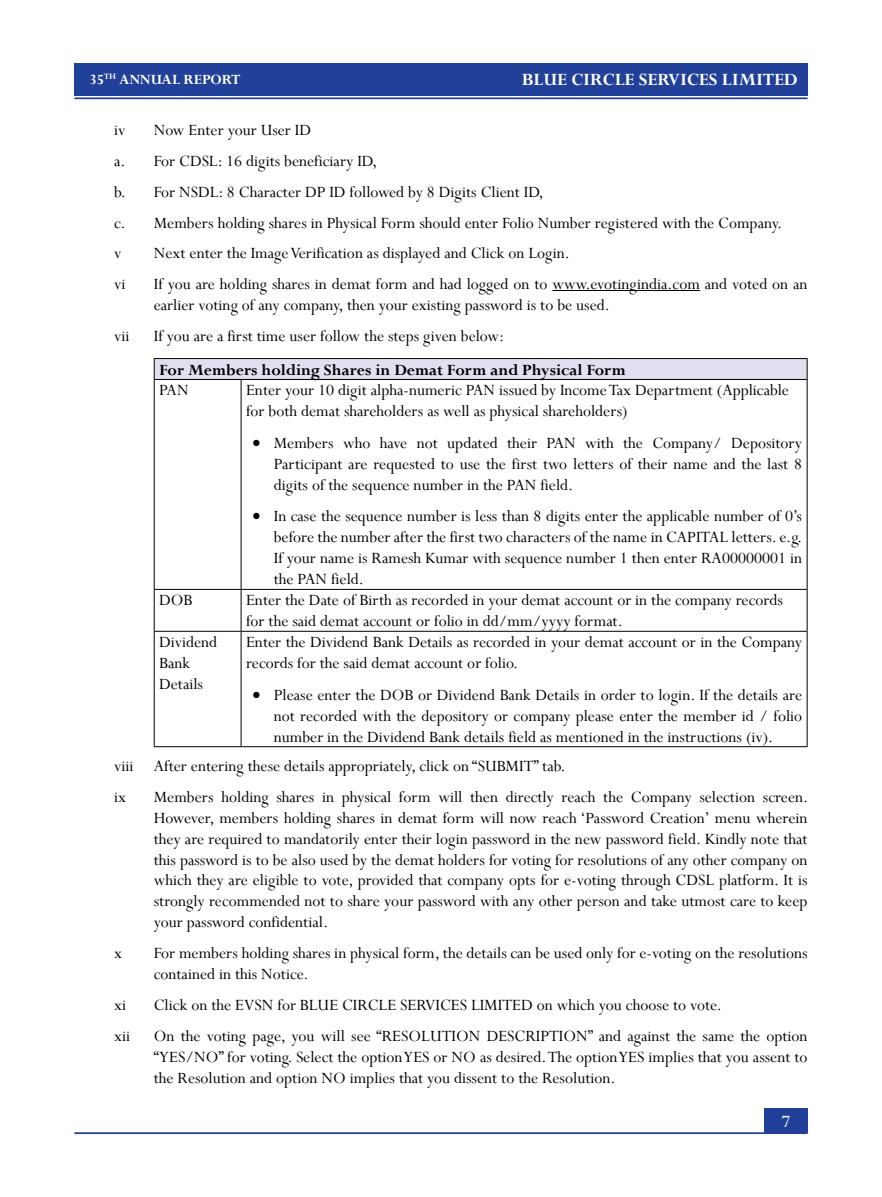
<style>
.page{position:relative;width:882px;height:1197px;background:#fff}
.page>*{position:absolute;margin:0;border:0;box-sizing:border-box;transform-origin:0 0}
.t1{font:700 19.25px "Perpetua";color:#fff}
.t2{font:19.25px "Perpetua";color:#fff}
.t3{font:17.5px/21px "Perpetua";color:#000}
.t4{font:700 17.5px "Perpetua";color:#000}
.t5{font:700 15.75px "Perpetua";color:#fff}
</style>
<div class="page">
<div style="left:74px;top:63px;width:734px;height:33px;background:#21409a"></div>
<hr style="left:74px;top:97px;width:734px;height:2px;background:#21409a">
<hr style="left:74px;top:1132px;width:734px;height:2px;background:#21409a">
<div style="left:764px;top:1109px;width:44px;height:24px;background:#21409a"></div>
<hr style="left:552px;top:290px;width:148px;height:1px;background:#000">
<div style="left:154px;top:359px;width:653px;height:20px;background:#e0e0f1"></div>
<hr style="left:154px;top:358px;width:87px;height:1px;background:#000">
<svg style="left:154px;top:359px;width:1px;height:20px"></svg>
<hr style="left:241px;top:358px;width:567px;height:1px;background:#000">
<svg style="left:807px;top:359px;width:1px;height:20px"></svg>
<hr style="left:154px;top:379px;width:87px;height:1px;background:#000">
<hr style="left:154px;top:380px;width:1px;height:209px;background:#000">
<hr style="left:241px;top:379px;width:567px;height:1px;background:#000">
<hr style="left:241px;top:380px;width:1px;height:209px;background:#000">
<hr style="left:807px;top:380px;width:1px;height:209px;background:#000">
<hr style="left:154px;top:589px;width:87px;height:1px;background:#000">
<hr style="left:154px;top:590px;width:1px;height:41px;background:#000">
<hr style="left:241px;top:589px;width:567px;height:1px;background:#000">
<hr style="left:241px;top:590px;width:1px;height:41px;background:#000">
<hr style="left:807px;top:590px;width:1px;height:41px;background:#000">
<hr style="left:154px;top:631px;width:87px;height:1px;background:#000">
<hr style="left:154px;top:632px;width:1px;height:114px;background:#000">
<hr style="left:241px;top:631px;width:567px;height:1px;background:#000">
<hr style="left:241px;top:632px;width:1px;height:114px;background:#000">
<hr style="left:807px;top:632px;width:1px;height:114px;background:#000">
<hr style="left:154px;top:746px;width:87px;height:1px;background:#000">
<hr style="left:241px;top:746px;width:567px;height:1px;background:#000">
<p class="t5" style="left:90px;top:70px;width:152px">35<sup>TH</sup> ANNUAL REPORT</p>
<p class="t1" style="left:522px;top:68px;width:277px">Blue Circle Services Limited</p>
<p class="t3" style="left:114px;top:114px;width:670px;line-height:30.8px;text-indent:40px">Now Enter your User ID<br>a. For CDSL: 16 digits beneficiary ID,<br>b. For NSDL: 8 Character DP ID followed by 8 Digits Client ID,<br>c. Members holding shares in Physical Form should enter Folio Number registered with the Company. v</p>
<p class="t3" style="left:114px;top:119px;width:13px">iv</p>
<p class="t3" style="left:154px;top:242px;width:418px">Next enter the Image Verification as displayed and Click on Login.</p>
<p class="t3" style="left:114px;top:273px;width:13px">vi</p>
<p class="t3" style="left:154px;top:273px;width:655px">If you are holding shares in demat form and had logged on to www.evotingindia.com and voted on an earlier voting of any company, then your existing password is to be used.</p>
<p class="t3" style="left:114px;top:325px;width:17px">vii</p>
<p class="t3" style="left:154px;top:325px;width:352px">If you are a first time user follow the steps given below:</p>
<p class="t4" style="left:159px;top:358px;width:468px">For Members holding Shares in Demat Form and Physical Form</p>
<p class="t3" style="left:159px;top:380px;width:31px">PAN</p>
<p class="t3" style="left:246px;top:380px;width:544px">Enter your 10 digit alpha-numeric PAN issued by Income Tax Department (Applicable for both demat shareholders as well as physical shareholders)</p>
<p class="t3" style="left:274px;top:432px;width:530px;text-align:justify;text-indent:-21px">• Members who have not updated their PAN with the Company/ Depository Participant are requested to use the first two letters of their name and the last 8 digits of the sequence number in the PAN field.</p>
<p class="t3" style="left:274px;top:506px;width:530px;text-align:justify;text-indent:-21px">• In case the sequence number is less than 8 digits enter the applicable number of 0’s before the number after the first two characters of the name in CAPITAL letters. e.g.<br>If your name is Ramesh Kumar with sequence number 1 then enter RA00000001 in the PAN field.</p>
<p class="t3" style="left:159px;top:589px;width:35px">DOB</p>
<p class="t3" style="left:246px;top:589px;width:538px">Enter the Date of Birth as recorded in your demat account or in the company records for the said demat account or folio in dd/mm/yyyy format.</p>
<p class="t3" style="left:159px;top:631px;width:60px">Dividend<br>Bank<br>Details</p>
<p class="t3" style="left:246px;top:631px;width:558px">Enter the Dividend Bank Details as recorded in your demat account or in the Company records for the said demat account or folio.</p>
<p class="t3" style="left:274px;top:684px;width:530px;text-align:justify;text-indent:-21px">• Please enter the DOB or Dividend Bank Details in order to login. If the details are not recorded with the depository or company please enter the member id / folio number in the Dividend Bank details field as mentioned in the instructions (iv).</p>
<p class="t3" style="left:114px;top:750px;width:453px;line-height:30.8px">viii After entering these details appropriately, click on “SUBMIT” tab. ix</p>
<p class="t3" style="left:154px;top:786px;width:656px;text-align:justify">Members holding shares in physical form will then directly reach the Company selection screen.<br>However, members holding shares in demat form will now reach ‘Password Creation’ menu wherein they are required to mandatorily enter their login password in the new password field. Kindly note that this password is to be also used by the demat holders for voting for resolutions of any other company on which they are eligible to vote, provided that company opts for e-voting through CDSL platform. It is strongly recommended not to share your password with any other person and take utmost care to keep your password confidential.</p>
<p class="t3" style="left:114px;top:942px;width:10px">x</p>
<p class="t3" style="left:154px;top:942px;width:655px">For members holding shares in physical form, the details can be used only for e-voting on the resolutions contained in this Notice.</p>
<p class="t3" style="left:114px;top:994px;width:14px">xi</p>
<p class="t3" style="left:154px;top:994px;width:570px">Click on the EVSN for BLUE CIRCLE SERVICES LIMITED on which you choose to vote.</p>
<p class="t3" style="left:114px;top:1025px;width:18px">xii</p>
<p class="t3" style="left:154px;top:1025px;width:655px;text-align:justify">On the voting page, you will see “RESOLUTION DESCRIPTION” and against the same the option “YES/NO” for voting. Select the option YES or NO as desired. The option YES implies that you assent to the Resolution and option NO implies that you dissent to the Resolution.</p>
<p class="t2" style="left:781px;top:1109px;width:10px">7</p>
</div>
